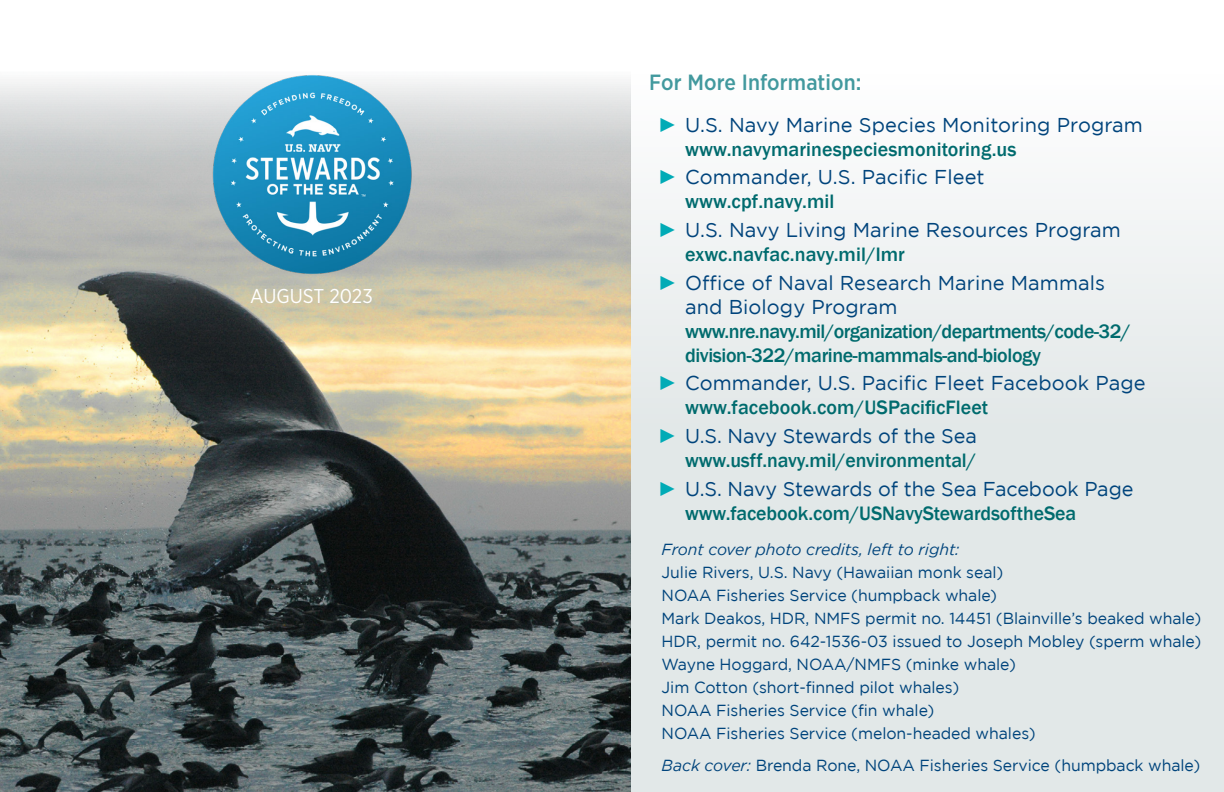
<style>
.page{position:relative;width:1224px;height:792px;background:#fff}
.page>*{position:absolute;margin:0;border:0;box-sizing:border-box;transform-origin:0 0}
.t1{font:500 22px "Gotham Narrow";letter-spacing:.005em;color:#42999e}
.t2{font:500 20px/24px "Franklin Gothic";letter-spacing:-.02em;color:#006b6e}
.t3{font:20px/24px "Gotham";letter-spacing:.005em;color:#00447c}
.t4{font:20px "Gotham Narrow";color:#fff}
.Text_Bullits{font:16px "Gotham";letter-spacing:-.005em;color:#00447c}
.Text_Bullits-2{font:italic 16px "Gotham";letter-spacing:-.005em;color:#00447c}
.s1{font-family:"Times New Roman";color:#00abb6}
.s2{font-family:"Franklin Gothic";font-weight:500;color:#006b6e}
.s3{font-family:"Times New Roman";font-weight:400;color:#00abb6}
.s4{font-family:"Gotham";font-weight:400;color:#00447c}
.s5{font-style:italic}
</style>
<div class="page">
<div style="left:631px;top:71px;width:593px;height:721px;background:linear-gradient(to bottom,#f7f8f9,#dbe2e2)"></div>
<img style="left:0;top:79px;width:631px;height:713px">
<img style="left:210px;top:72px;width:203px;height:203px;border-radius:102px">
<p class="t4" style="left:250px;top:283px;width:124px">AUGUST 2023</p>
<h3 class="t1" style="left:649px;top:68px;width:214px">For More Information:</h3>
<p class="t3" style="left:685px;top:112px;width:459px;text-indent:-27px"><span class="s1">►</span> U.S. Navy Marine Species Monitoring Program <span class="s2">www.navymarinespeciesmonitoring.us</span></p>
<p class="t3" style="left:685px;top:165px;width:301px;text-indent:-27px"><span class="s1">►</span> Commander, U.S. Pacific Fleet <span class="s2">www.cpf.navy.mil</span></p>
<p class="t3" style="left:685px;top:218px;width:437px;text-indent:-27px"><span class="s1">►</span> U.S. Navy Living Marine Resources Program <span class="s2">exwc.navfac.navy.mil/lmr</span></p>
<p class="t2" style="left:685px;top:271px;width:447px;text-indent:-27px"><span class="s3">►</span> <span class="s4">Office of Naval Research Marine Mammals and Biology Program </span>www.nre.navy.mil/organization/departments/code-32/ division-322/marine-mammals-and-biology</p>
<p class="t3" style="left:685px;top:371px;width:462px;text-indent:-27px"><span class="s1">►</span> Commander, U.S. Pacific Fleet Facebook Page <span class="s2">www.facebook.com/USPacificFleet</span></p>
<p class="t2" style="left:658px;top:425px;width:321px;text-align:right"><span class="s3">►</span> <span class="s4">U.S. Navy Stewards of the Sea </span>www.usff.navy.mil/environmental/</p>
<p class="t2" style="left:685px;top:477px;width:450px;text-indent:-27px"><span class="s3">►</span> <span class="s4">U.S. Navy Stewards of the Sea Facebook Page </span>www.facebook.com/USNavyStewardsoftheSea</p>
<p class="Text_Bullits-2" style="left:662px;top:540px;width:299px">Front cover photo credits, left to right:</p>
<p class="Text_Bullits" style="left:662px;top:563px;width:343px">Julie Rivers, U.S. Navy (Hawaiian monk seal)</p>
<p class="Text_Bullits" style="left:662px;top:586px;width:337px">NOAA Fisheries Service (humpback whale)</p>
<p class="Text_Bullits" style="left:662px;top:609px;width:541px">Mark Deakos, HDR, NMFS permit no. 14451 (Blainville’s beaked whale)</p>
<p class="Text_Bullits" style="left:662px;top:632px;width:541px">HDR, permit no. 642-1536-03 issued to Joseph Mobley (sperm whale)</p>
<p class="Text_Bullits" style="left:662px;top:655px;width:356px">Wayne Hoggard, NOAA/NMFS (minke whale)</p>
<p class="Text_Bullits" style="left:662px;top:678px;width:299px">Jim Cotton (short-finned pilot whales)</p>
<p class="Text_Bullits" style="left:662px;top:701px;width:274px">NOAA Fisheries Service (fin whale)</p>
<p class="Text_Bullits" style="left:662px;top:724px;width:376px">NOAA Fisheries Service (melon-headed whales)</p>
<p class="Text_Bullits" style="left:662px;top:756px;width:540px"><span class="s5">Back cover:</span> Brenda Rone, NOAA Fisheries Service (humpback whale)</p>
</div>
